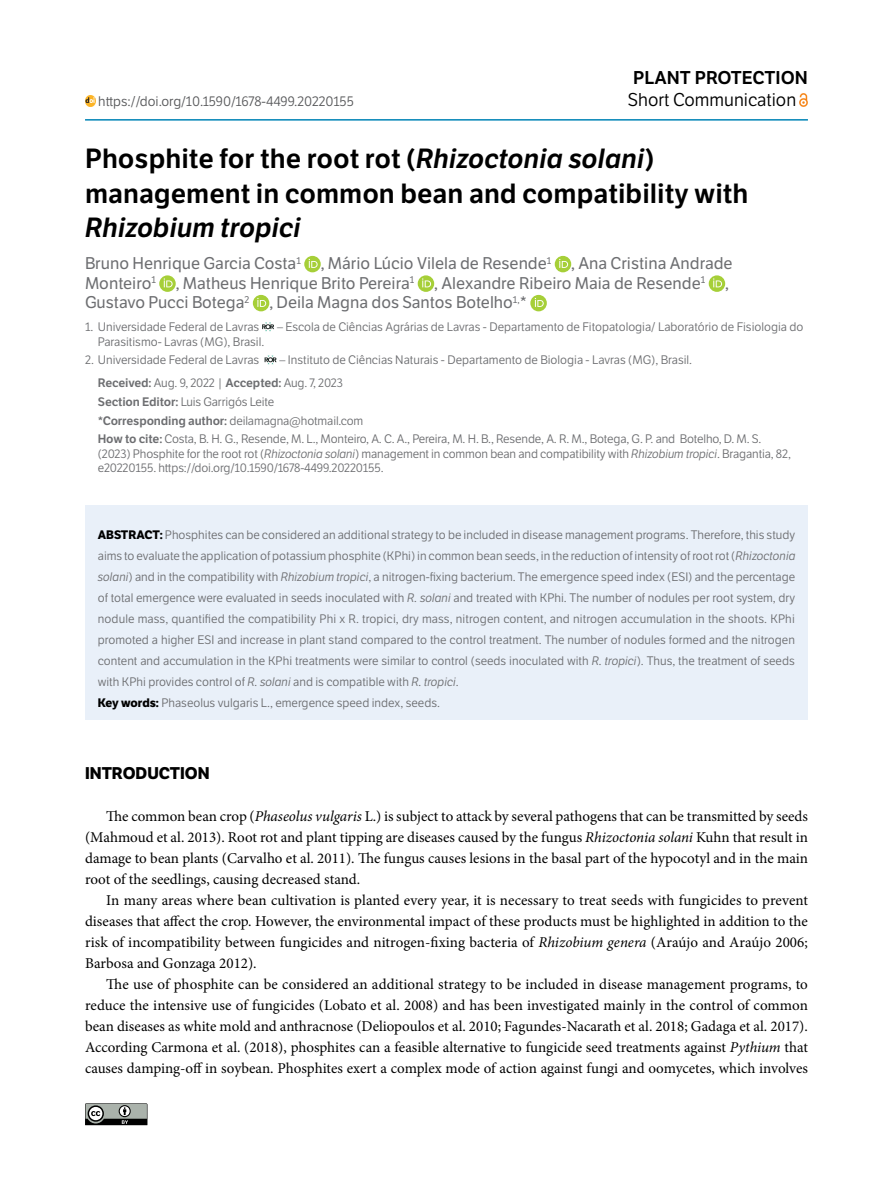
<style>
.page{position:relative;width:893px;height:1191px;background:#fff}
.page>*{position:absolute;margin:0;border:0;box-sizing:border-box;transform-origin:0 0}
.t1{font:600 27px/34.5px "LFT Etica";color:#000}
.t2{font:italic 27px "LFT Etica SB";color:#000}
.t3{font:18px "LFT Etica";color:#000}
.t4{font:600 18px "LFT Etica";color:#000}
.t5{font:16.5px/19.5px "LFT Etica";color:#6d6e71}
.t6{font:700 16.5px "LFT Etica";color:#000}
.t7{font:15px/21px "Minion Pro";color:#000;text-align:justify}
.t8{font:13.5px "LFT Etica";letter-spacing:-.01em;color:#58595b}
.t9{font:12px/21px "LFT Etica";color:#6d6e71}
.s1{font-family:"LFT Etica SB";font-weight:400;font-style:italic}
.s2{font-weight:600}
.s3{font-style:italic}
.s4{font-weight:700;color:#000}
</style>
<div class="page">
<div style="left:85px;top:505px;width:723px;height:215px;background:#e9f0f9"></div>
<svg style="left:304px;top:256px;width:17px;height:16px"></svg>
<svg style="left:309px;top:259px;width:9px;height:9px"></svg>
<div style="left:555px;top:256px;width:16px;height:16px;background:#a6cf38;border-radius:50%"></div>
<svg style="left:559px;top:259px;width:9px;height:9px"></svg>
<svg style="left:159px;top:275px;width:17px;height:17px"></svg>
<svg style="left:164px;top:278px;width:9px;height:9px"></svg>
<svg style="left:418px;top:275px;width:16px;height:17px"></svg>
<svg style="left:422px;top:278px;width:9px;height:9px"></svg>
<svg style="left:709px;top:275px;width:16px;height:17px"></svg>
<svg style="left:713px;top:278px;width:9px;height:9px"></svg>
<div style="left:253px;top:295px;width:16px;height:16px;background:#a6cf38;border-radius:50%"></div>
<svg style="left:257px;top:298px;width:9px;height:9px"></svg>
<svg style="left:530px;top:295px;width:17px;height:16px"></svg>
<svg style="left:535px;top:298px;width:9px;height:9px"></svg>
<svg style="left:262px;top:322px;width:12px;height:9px"></svg>
<svg style="left:265px;top:355px;width:12px;height:9px"></svg>
<svg style="left:85px;top:1103px;width:63px;height:23px"></svg>
<svg style="left:85px;top:96px;width:11px;height:10px"></svg>
<hr style="left:85px;top:119px;width:723px;height:2px;background:#0084b6">
<svg style="left:800px;top:94px;width:8px;height:12px"></svg>
<p class="t8" style="left:98px;top:94px;width:257px">https://doi.org/10.1590/1678-4499.20220155</p>
<h2 class="t4" style="left:633px;top:67px;width:176px">PLANT PROTECTION</h2>
<h2 class="t3" style="left:628px;top:90px;width:170px">Short Communication</h2>
<h1 class="t1" style="left:85px;top:142px;width:665px">Phosphite for the root rot (<span class="s1">Rhizoctonia solani</span>) management in common bean and compatibility with</h1>
<h1 class="t2" style="left:85px;top:211px;width:217px">Rhizobium tropici</h1>
<h3 class="t5" style="left:85px;top:254px;width:649px">Bruno Henrique Garcia Costa<sup>1</sup> , Mário Lúcio Vilela de Resende<sup>1</sup> , Ana Cristina Andrade<br>Monteiro<sup>1</sup> , Matheus Henrique Brito Pereira<sup>1</sup> , Alexandre Ribeiro Maia de Resende<sup>1</sup> ,<br>Gustavo Pucci Botega<sup>2</sup> , Deila Magna dos Santos Botelho<sup>1,</sup>*</h3>
<p class="t9" style="left:85px;top:317px;width:176px">1. Universidade Federal de Lavras</p>
<p class="t9" style="left:277px;top:317px;width:528px">– Escola de Ciências Agrárias de Lavras - Departamento de Fitopatologia/ Laboratório de Fisiologia do</p>
<p class="t9" style="left:98px;top:331px;width:168px">Parasitismo- Lavras (MG), Brasil.</p>
<p class="t9" style="left:85px;top:350px;width:176px">2. Universidade Federal de Lavras</p>
<p class="t9" style="left:98px;top:349px;width:596px;line-height:23px;text-indent:182px">– Instituto de Ciências Naturais - Departamento de Biologia - Lavras (MG), Brasil.<br><span class="s2">Received:</span> Aug. 9, 2022 | <span class="s2">Accepted:</span> Aug. 7, 2023</p>
<p class="t9" style="left:98px;top:393px;width:665px;line-height:18.6px"><span class="s2">Section Editor:</span> Luis Garrigós Leite<br><span class="s2">*Corresponding author:</span> deilamagna@hotmail.com<br><span class="s2">How to cite:</span> Costa, B. H. G., Resende, M. L., Monteiro, A. C. A., Pereira, M. H. B., Resende, A. R. M., Botega, G. P. and Botelho, D. M. S.</p>
<p class="t9" style="left:98px;top:446px;width:695px;line-height:14.4px">(2023) Phosphite for the root rot (<span class="s3">Rhizoctonia solani</span>) management in common bean and compatibility with <span class="s3">Rhizobium tropici</span>. Bragantia, 82, e20220155. https://doi.org/10.1590/1678-4499.20220155.</p>
<p class="t9" style="left:98px;top:525px;width:699px"><span class="s4">ABSTRACT:</span> Phosphites can be considered an additional strategy to be included in disease management programs. Therefore, this study aims to evaluate the application of potassium phosphite (KPhi) in common bean seeds, in the reduction of intensity of root rot (<span class="s3">Rhizoctonia solani</span>) and in the compatibility with <span class="s3">Rhizobium tropici</span>, a nitrogen-fixing bacterium. The emergence speed index (ESI) and the percentage of total emergence were evaluated in seeds inoculated with <span class="s3">R. solani</span> and treated with KPhi. The number of nodules per root system, dry nodule mass, quantified the compatibility Phi x R. tropici, dry mass, nitrogen content, and nitrogen accumulation in the shoots. KPhi promoted a higher ESI and increase in plant stand compared to the control treatment. The number of nodules formed and the nitrogen content and accumulation in the KPhi treatments were similar to control (seeds inoculated with <span class="s3">R. tropici</span>). Thus, the treatment of seeds with KPhi provides control of <span class="s3">R. solani</span> and is compatible with <span class="s3">R. tropici</span>.<br><span class="s4">Key words:</span> Phaseolus vulgaris L., emergence speed index, seeds.</p>
<h3 class="t6" style="left:85px;top:762px;width:126px">INTRODUCTION</h3>
<p class="t7" style="left:85px;top:805px;width:724px;text-indent:21px">The common bean crop (<span class="s3">Phaseolus vulgaris</span> L.) is subject to attack by several pathogens that can be transmitted by seeds (Mahmoud et al. 2013). Root rot and plant tipping are diseases caused by the fungus <span class="s3">Rhizoctonia solani</span> Kuhn that result in damage to bean plants (Carvalho et al. 2011). The fungus causes lesions in the basal part of the hypocotyl and in the main root of the seedlings, causing decreased stand.</p>
<p class="t7" style="left:85px;top:889px;width:724px;text-indent:21px">In many areas where bean cultivation is planted every year, it is necessary to treat seeds with fungicides to prevent diseases that affect the crop. However, the environmental impact of these products must be highlighted in addition to the risk of incompatibility between fungicides and nitrogen-fixing bacteria of <span class="s3">Rhizobium genera</span> (Araújo and Araújo 2006; Barbosa and Gonzaga 2012).</p>
<p class="t7" style="left:85px;top:973px;width:724px;text-indent:21px">The use of phosphite can be considered an additional strategy to be included in disease management programs, to reduce the intensive use of fungicides (Lobato et al. 2008) and has been investigated mainly in the control of common bean diseases as white mold and anthracnose (Deliopoulos et al. 2010; Fagundes-Nacarath et al. 2018; Gadaga et al. 2017).<br>According Carmona et al. (2018), phosphites can a feasible alternative to fungicide seed treatments against <span class="s3">Pythium</span> that causes damping-off in soybean. Phosphites exert a complex mode of action against fungi and oomycetes, which involves</p>
</div>
